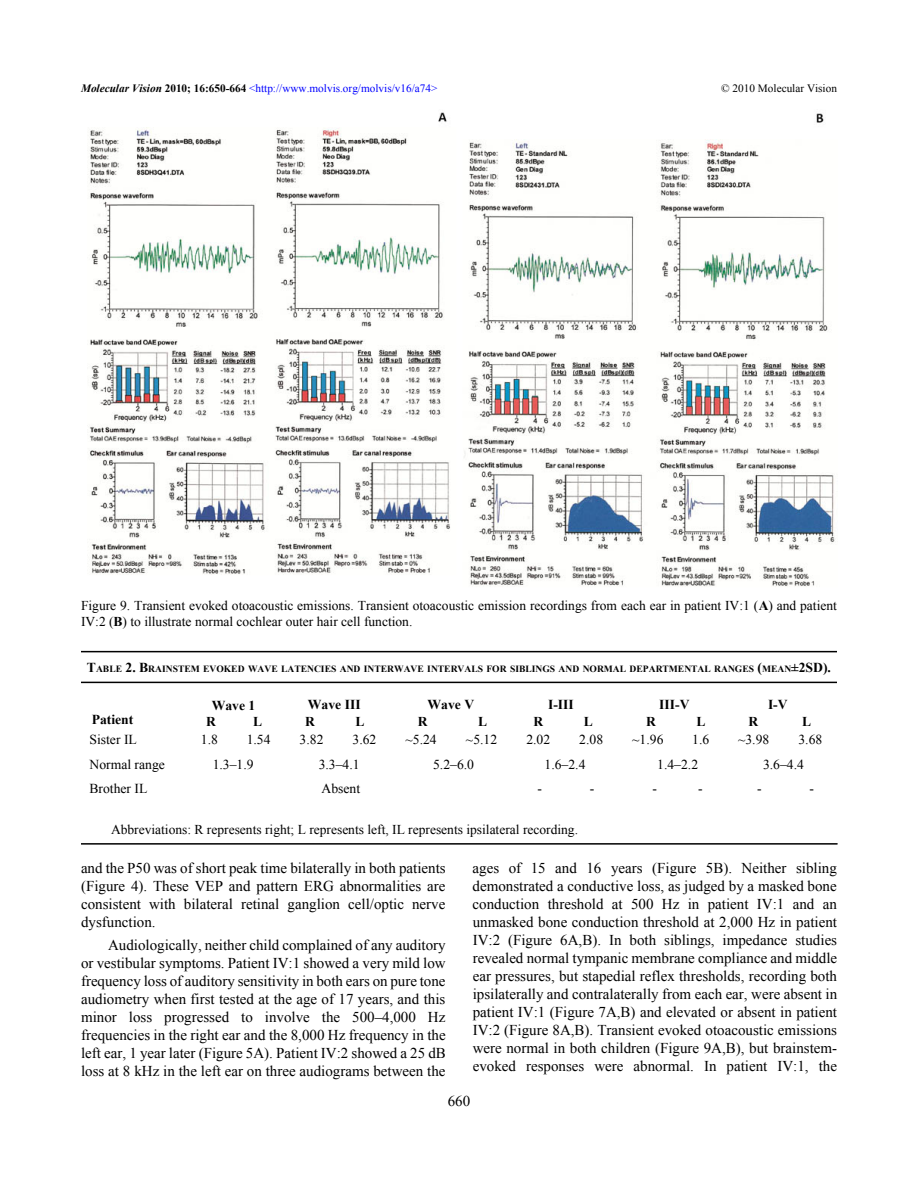
<style>
.page{position:relative;width:918px;height:1188px;background:#fff}
.page>*{position:absolute;margin:0;border:0;box-sizing:border-box;transform-origin:0 0}
.t1{font:15px/18px "Times New Roman";color:#000;text-align:justify}
.t2{font:13.65px "Times New Roman";color:#000}
.t3{font:700 13.65px "Times New Roman";color:#000}
.t4{font:13.5px/16.2px "Times New Roman";color:#000}
.t5{font:700 13.5px "Times New Roman";color:#000}
.t6{font:11.25px "Times New Roman";color:#00f}
.t7{font:11.25px "Times New Roman";color:#000}
.t8{font:700 9.6px "Times New Roman";color:#000}
.s1{font-weight:700;font-style:italic;color:#000}
.s2{font-weight:700;color:#000}
.s3{font-weight:700}
.s4{font-size:13.65px}
</style>
<div class="page">
<img style="left:89px;top:112px;width:746px;height:475px">
<hr style="left:81px;top:682px;width:756px;height:1px;background:#000">
<hr style="left:81px;top:651px;width:756px;height:1px;background:#000">
<hr style="left:81px;top:843px;width:756px;height:2px;background:#000">
<p class="t6" style="left:81px;top:80px;width:358px"><span class="s1">Molecular Vision</span> <span class="s2">2010; 16:650-664</span> &lt;http://www.molvis.org/molvis/v16/a74&gt;</p>
<p class="t7" style="left:721px;top:80px;width:117px">© 2010 Molecular Vision</p>
<p class="t4" style="left:81px;top:597px;width:757px">Figure 9. Transient evoked otoacoustic emissions. Transient otoacoustic emission recordings from each ear in patient IV:1 (<span class="s3">A</span>) and patient<br>IV:2 (<span class="s3">B</span>) to illustrate normal cochlear outer hair cell function.</p>
<p class="t8" style="left:87px;top:662px;width:745px"><span class="s4">T</span>ABLE <span class="s4">2. B</span>RAINSTEM EVOKED WAVE LATENCIES AND INTERWAVE INTERVALS FOR SIBLINGS AND NORMAL DEPARTMENTAL RANGES <span class="s4">(</span>MEAN<span class="s4">±2SD).</span></p>
<p class="t3" style="left:212px;top:696px;width:45px">Wave 1</p>
<p class="t3" style="left:308px;top:695px;width:54px">Wave III</p>
<p class="t3" style="left:428px;top:695px;width:48px">Wave V</p>
<p class="t3" style="left:548px;top:695px;width:27px">I-III</p>
<p class="t3" style="left:659px;top:695px;width:32px">III-V</p>
<p class="t3" style="left:768px;top:695px;width:21px">I-V</p>
<p class="t2" style="left:89px;top:730px;width:49px">Sister IL</p>
<p class="t2" style="left:201px;top:730px;width:19px">1.8</p>
<p class="t2" style="left:247px;top:730px;width:25px">1.54</p>
<p class="t2" style="left:300px;top:730px;width:25px">3.82</p>
<p class="t2" style="left:353px;top:730px;width:25px">3.62</p>
<p class="t2" style="left:406px;top:730px;width:33px">~5.24</p>
<p class="t2" style="left:466px;top:730px;width:33px">~5.12</p>
<p class="t2" style="left:526px;top:730px;width:25px">2.02</p>
<p class="t2" style="left:579px;top:730px;width:25px">2.08</p>
<p class="t2" style="left:632px;top:730px;width:33px">~1.96</p>
<p class="t2" style="left:692px;top:730px;width:19px">1.6</p>
<p class="t2" style="left:738px;top:730px;width:33px">~3.98</p>
<p class="t2" style="left:798px;top:730px;width:25px">3.68</p>
<p class="t2" style="left:89px;top:755px;width:77px">Normal range</p>
<p class="t2" style="left:213px;top:755px;width:42px">1.3–1.9</p>
<p class="t2" style="left:319px;top:755px;width:42px">3.3–4.1</p>
<p class="t2" style="left:433px;top:755px;width:42px">5.2–6.0</p>
<p class="t2" style="left:545px;top:755px;width:42px">1.6–2.4</p>
<p class="t2" style="left:657px;top:755px;width:42px">1.4–2.2</p>
<p class="t2" style="left:763px;top:755px;width:42px">3.6–4.4</p>
<p class="t2" style="left:89px;top:779px;width:59px">Brother IL</p>
<p class="t2" style="left:322px;top:779px;width:40px">Absent</p>
<p class="t2" style="left:538px;top:779px;width:6px">-</p>
<p class="t2" style="left:590px;top:779px;width:6px">-</p>
<p class="t2" style="left:653px;top:779px;width:6px">-</p>
<p class="t2" style="left:698px;top:779px;width:6px">-</p>
<p class="t2" style="left:757px;top:779px;width:6px">-</p>
<p class="t2" style="left:809px;top:779px;width:6px">-</p>
<p class="t4" style="left:111px;top:821px;width:469px">Abbreviations: R represents right; L represents left, IL represents ipsilateral recording.</p>
<p class="t3" style="left:92px;top:710px;width:43px">Patient</p>
<p class="t5" style="left:206px;top:712px;width:11px">R</p>
<p class="t5" style="left:253px;top:712px;width:11px">L</p>
<p class="t5" style="left:305px;top:712px;width:11px">R</p>
<p class="t5" style="left:356px;top:712px;width:11px">L</p>
<p class="t5" style="left:418px;top:712px;width:11px">R</p>
<p class="t5" style="left:478px;top:712px;width:11px">L</p>
<p class="t5" style="left:534px;top:712px;width:11px">R</p>
<p class="t5" style="left:584px;top:712px;width:11px">L</p>
<p class="t5" style="left:646px;top:712px;width:11px">R</p>
<p class="t5" style="left:696px;top:712px;width:11px">L</p>
<p class="t5" style="left:749px;top:712px;width:11px">R</p>
<p class="t5" style="left:802px;top:712px;width:11px">L</p>
<p class="t1" style="left:81px;top:859px;width:366px">and the P50 was of short peak time bilaterally in both patients (Figure 4). These VEP and pattern ERG abnormalities are consistent with bilateral retinal ganglion cell/optic nerve dysfunction.</p>
<p class="t1" style="left:81px;top:936px;width:366px;text-indent:27px">Audiologically, neither child complained of any auditory or vestibular symptoms. Patient IV:1 showed a very mild low frequency loss of auditory sensitivity in both ears on pure tone audiometry when first tested at the age of 17 years, and this minor loss progressed to involve the 500–4,000 Hz frequencies in the right ear and the 8,000 Hz frequency in the left ear, 1 year later (Figure 5A). Patient IV:2 showed a 25 dB loss at 8 kHz in the left ear on three audiograms between the</p>
<p class="t1" style="left:473px;top:859px;width:366px">ages of 15 and 16 years (Figure 5B). Neither sibling demonstrated a conductive loss, as judged by a masked bone conduction threshold at 500 Hz in patient IV:1 and an unmasked bone conduction threshold at 2,000 Hz in patient IV:2 (Figure 6A,B). In both siblings, impedance studies revealed normal tympanic membrane compliance and middle ear pressures, but stapedial reflex thresholds, recording both ipsilaterally and contralaterally from each ear, were absent in patient IV:1 (Figure 7A,B) and elevated or absent in patient IV:2 (Figure 8A,B). Transient evoked otoacoustic emissions were normal in both children (Figure 9A,B), but brainstem&shy;evoked responses were abnormal. In patient IV:1, the</p>
<p class="t1" style="left:448px;top:1092px;width:24px">660</p>
</div>
